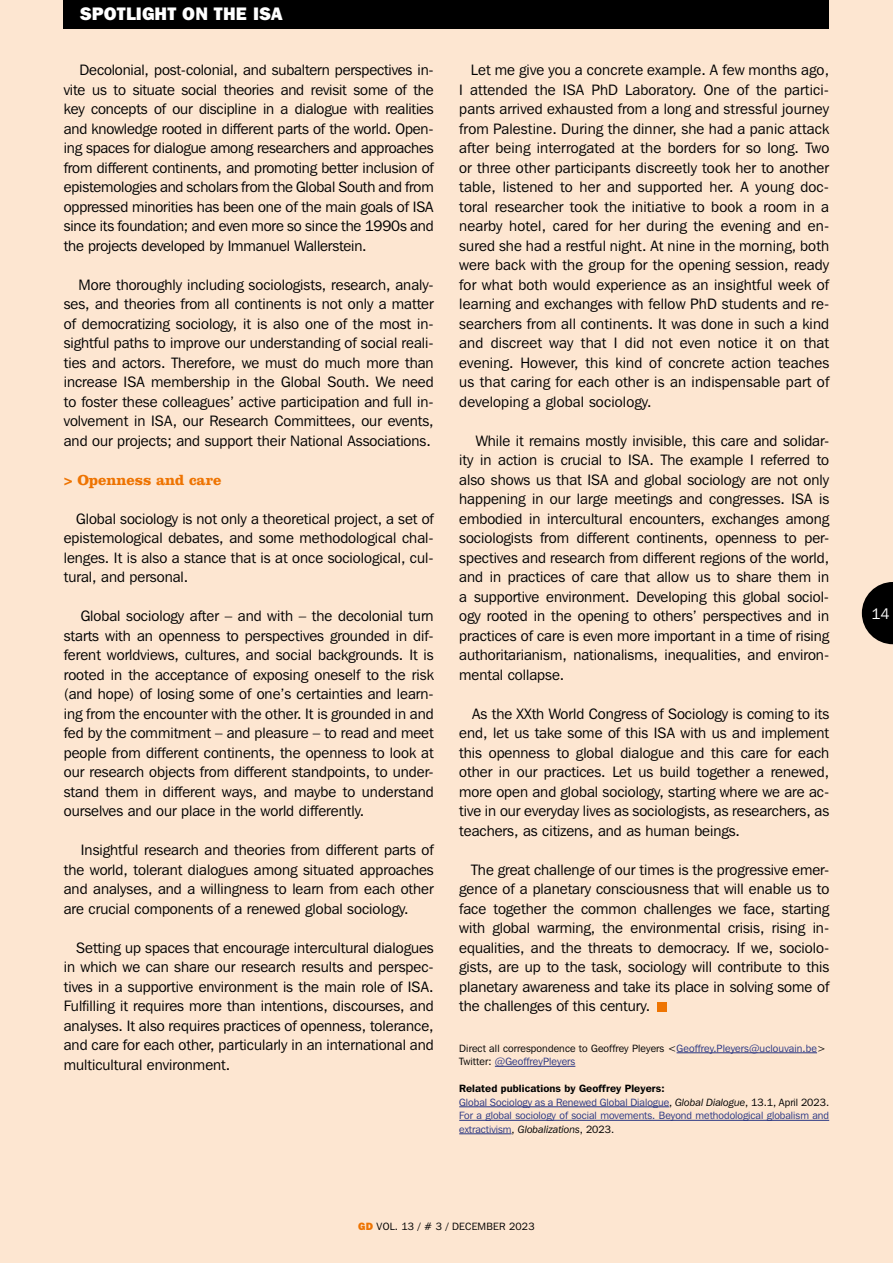
<style>
.page{position:relative;width:893px;height:1263px;background:#fde6d1}
.page>*{position:absolute;margin:0;border:0;box-sizing:border-box;transform-origin:0 0}
.t1{font:800 18px "Franklin Gothic IT Cby BT";letter-spacing:.01em;color:#fff}
.t2{font:15px/19.5px "Franklin Gothic IT Cby BT";color:#000;text-align:justify}
.t3{font:700 15px "Clarendon";color:#ee7402}
.t4{font:15px "Franklin Gothic IT Cby BT";color:#fff}
.t5{font:10.5px/13.5px "Franklin Gothic IT Cby BT";color:#283583}
.t6{font:10.5px/13.5px "Franklin Gothic IT Cby BT";letter-spacing:.01em;color:#000}
.s1{color:#283583}
.s2{font-weight:600;color:#000}
.s3{color:#000}
.s4{font-style:italic;color:#000}
.s5{font-weight:800;color:#ee7402}
</style>
<div class="page">
<div style="left:64px;top:0;width:765px;height:28px;background:#000"></div>
<hr style="left:677px;top:1052px;width:140px;height:1px;background:#283583">
<hr style="left:495px;top:1066px;width:80px;height:1px;background:#283583">
<hr style="left:459px;top:1106px;width:210px;height:1px;background:#283583">
<hr style="left:459px;top:1120px;width:370px;height:1px;background:#283583">
<hr style="left:459px;top:1133px;width:53px;height:1px;background:#283583">
<div style="left:658px;top:1002px;width:9px;height:9px;background:#ee7402"></div>
<svg style="left:862px;top:582px;width:31px;height:62px"></svg>
<p class="t1" style="left:80px;top:2px;width:204px">SPOTLIGHT ON THE ISA</p>
<p class="t2" style="left:64px;top:60px;width:371px;text-indent:16px">Decolonial, post-colonial, and subaltern perspectives in&shy;vite us to situate social theories and revisit some of the key concepts of our discipline in a dialogue with realities and knowledge rooted in different parts of the world. Open&shy;ing spaces for dialogue among researchers and approaches from different continents, and promoting better inclusion of epistemologies and scholars from the Global South and from oppressed minorities has been one of the main goals of ISA since its foundation; and even more so since the 1990s and the projects developed by Immanuel Wallerstein.</p>
<p class="t2" style="left:64px;top:275px;width:371px;text-indent:15px">More thoroughly including sociologists, research, analy&shy;ses, and theories from all continents is not only a matter of democratizing sociology, it is also one of the most in&shy;sightful paths to improve our understanding of social reali&shy;ties and actors. Therefore, we must do much more than increase ISA membership in the Global South. We need to foster these colleagues’ active participation and full in&shy;volvement in ISA, our Research Committees, our events, and our projects; and support their National Associations.</p>
<p class="t3" style="left:64px;top:471px;width:159px">&gt; Openness and care</p>
<p class="t2" style="left:64px;top:509px;width:371px;text-indent:12px">Global sociology is not only a theoretical project, a set of epistemological debates, and some methodological chal&shy;lenges. It is also a stance that is at once sociological, cul&shy;tural, and personal.</p>
<p class="t2" style="left:64px;top:606px;width:371px;text-indent:17px">Global sociology after – and with – the decolonial turn starts with an openness to perspectives grounded in dif&shy;ferent worldviews, cultures, and social backgrounds. It is rooted in the acceptance of exposing oneself to the risk (and hope) of losing some of one’s certainties and learn&shy;ing from the encounter with the other. It is grounded in and fed by the commitment – and pleasure – to read and meet people from different continents, the openness to look at our research objects from different standpoints, to under&shy;stand them in different ways, and maybe to understand ourselves and our place in the world differently.</p>
<p class="t2" style="left:64px;top:840px;width:371px;text-indent:17px">Insightful research and theories from different parts of the world, tolerant dialogues among situated approaches and analyses, and a willingness to learn from each other are crucial components of a renewed global sociology.</p>
<p class="t2" style="left:64px;top:938px;width:371px;text-indent:12px">Setting up spaces that encourage intercultural dialogues in which we can share our research results and perspec&shy;tives in a supportive environment is the main role of ISA.<br>Fulfilling it requires more than intentions, discourses, and analyses. It also requires practices of openness, tolerance, and care for each other, particularly in an international and multicultural environment.</p>
<p class="t2" style="left:459px;top:60px;width:371px;text-indent:12px">Let me give you a concrete example. A few months ago, I attended the ISA PhD Laboratory. One of the partici&shy;pants arrived exhausted from a long and stressful journey from Palestine. During the dinner, she had a panic attack after being interrogated at the borders for so long. Two or three other participants discreetly took her to another table, listened to her and supported her. A young doc&shy;toral researcher took the initiative to book a room in a nearby hotel, cared for her during the evening and en&shy;sured she had a restful night. At nine in the morning, both were back with the group for the opening session, ready for what both would experience as an insightful week of learning and exchanges with fellow PhD students and re&shy;searchers from all continents. It was done in such a kind and discreet way that I did not even notice it on that evening. However, this kind of concrete action teaches us that caring for each other is an indispensable part of developing a global sociology.</p>
<p class="t2" style="left:459px;top:431px;width:371px;text-indent:16px">While it remains mostly invisible, this care and solidar&shy;ity in action is crucial to ISA. The example I referred to also shows us that ISA and global sociology are not only happening in our large meetings and congresses. ISA is embodied in intercultural encounters, exchanges among sociologists from different continents, openness to per&shy;spectives and research from different regions of the world, and in practices of care that allow us to share them in a supportive environment. Developing this global sociol&shy;ogy rooted in the opening to others’ perspectives and in practices of care is even more important in a time of rising authoritarianism, nationalisms, inequalities, and environ&shy;mental collapse.</p>
<p class="t2" style="left:459px;top:704px;width:371px;text-indent:13px">As the XXth World Congress of Sociology is coming to its end, let us take some of this ISA with us and implement this openness to global dialogue and this care for each other in our practices. Let us build together a renewed, more open and global sociology, starting where we are ac&shy;tive in our everyday lives as sociologists, as researchers, as teachers, as citizens, and as human beings.</p>
<p class="t2" style="left:459px;top:860px;width:371px;text-indent:12px">The great challenge of our times is the progressive emer&shy;gence of a planetary consciousness that will enable us to face together the common challenges we face, starting with global warming, the environmental crisis, rising in&shy;equalities, and the threats to democracy. If we, sociolo&shy;gists, are up to the task, sociology will contribute to this planetary awareness and take its place in solving some of the challenges of this century.</p>
<p class="t6" style="left:459px;top:1041px;width:368px">Direct all correspondence to Geoffrey Pleyers &lt;<span class="s1">Geoffrey.Pleyers@uclouvain.be</span>&gt;<br>Twitter: <span class="s1">@GeoffreyPleyers</span></p>
<p class="t5" style="left:459px;top:1082px;width:371px"><span class="s2">Related publications by Geoffrey Pleyers:<br></span>Global Sociology as a Renewed Global Dialogue<span class="s3">,</span> <span class="s4">Global Dialogue</span><span class="s3">, 13.1, April 2023.<br></span>For a global sociology of social movements. Beyond methodological globalism and extractivism<span class="s3">,</span> <span class="s4">Globalizations</span><span class="s3">, 2023.</span></p>
<p class="t6" style="left:358px;top:1219px;width:178px"><span class="s5">GD</span> VOL. 13 / # 3 / DECEMBER 2023</p>
<p class="t4" style="left:872px;top:604px;width:19px">14</p>
</div>
